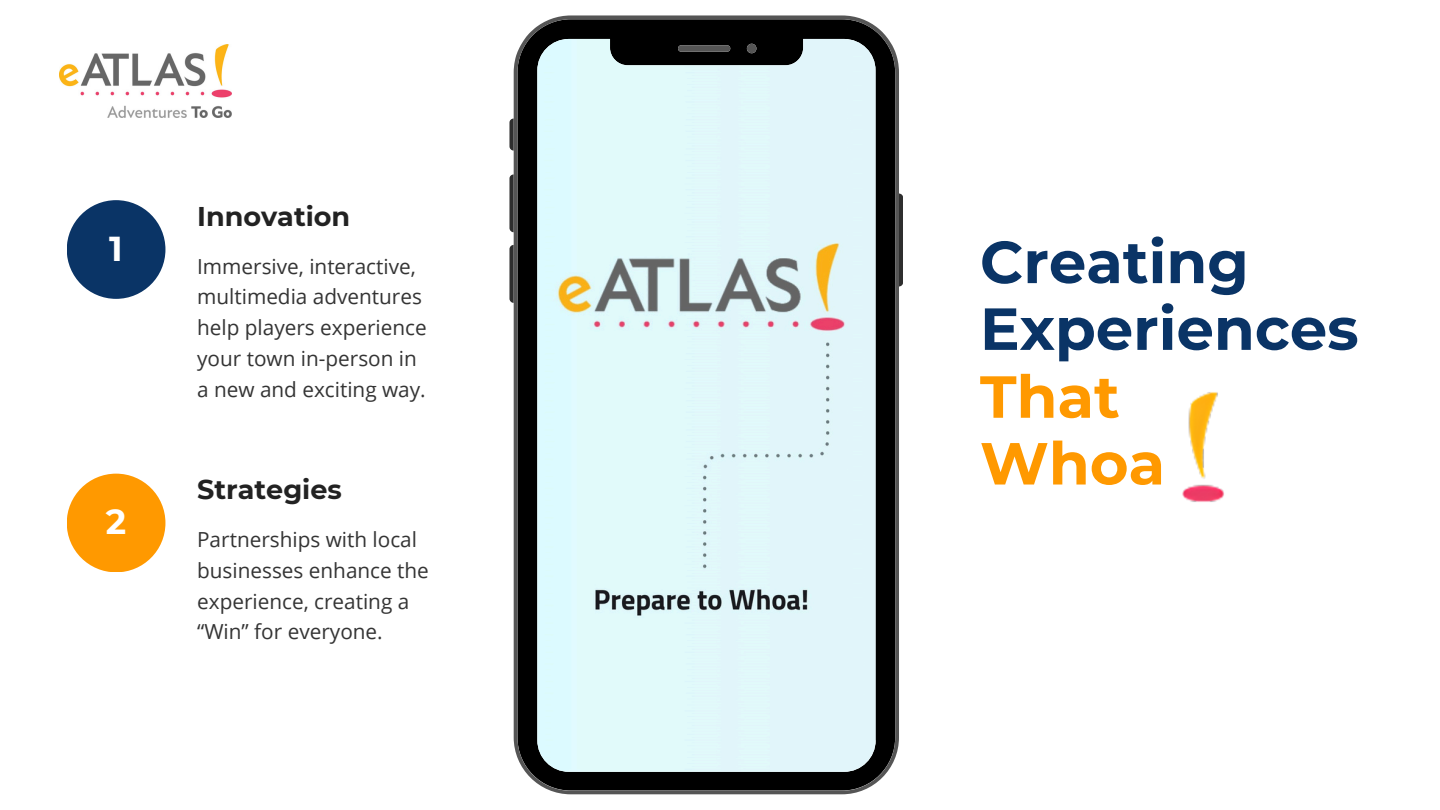
<style>
.page{position:relative;width:1440px;height:810px;background:#fff}
.page>*{position:absolute;margin:0;border:0;box-sizing:border-box;transform-origin:0 0}
.t1{font:700 59.2px/66.8px "Montserrat";color:#0a3466}
.t2{font:700 59.2px/66.8px "Montserrat";color:#f90}
.t3{font:700 34.6px "Montserrat";color:#fff}
.t4{font:700 27.1px "Montserrat";color:#222}
.t5{font:20.8px/30.8px "Open Sans";color:#343434}
</style>
<div class="page">
<div style="left:67px;top:200px;width:98px;height:99px;background:#0a3466;border-radius:50%"></div>
<div style="left:67px;top:474px;width:98px;height:98px;background:#f90;border-radius:50%"></div>
<svg style="left:509px;top:119px;width:5px;height:32px"></svg>
<svg style="left:509px;top:174px;width:5px;height:58px"></svg>
<svg style="left:509px;top:245px;width:5px;height:58px"></svg>
<svg style="left:899px;top:194px;width:4px;height:92px"></svg>
<svg style="left:514px;top:15px;width:385px;height:779px;fill:#e1f5fa"></svg>
<img style="left:59px;top:44px;width:173px;height:73px">
<img style="left:1182px;top:392px;width:42px;height:110px">
<h2 class="t3" style="left:109px;top:228px;width:15px">1</h2>
<p class="t3" style="left:106px;top:501px;width:22px">2</p>
<h1 class="t4" style="left:197px;top:200px;width:155px">Innovation</h1>
<p class="t5" style="left:197px;top:250px;width:231px">Immersive, interactive, multimedia adventures help players experience your town in-person in a new and exciting way.</p>
<p class="t4" style="left:197px;top:473px;width:146px">Strategies</p>
<h1 class="t5" style="left:197px;top:524px;width:233px">Partnerships with local businesses enhance the experience, creating a “Win” for everyone.</h1>
<p class="t1" style="left:980px;top:229px;width:380px">Creating<br>Experiences</p>
<p class="t2" style="left:980px;top:363px;width:187px">That<br>Whoa</p>
</div>
